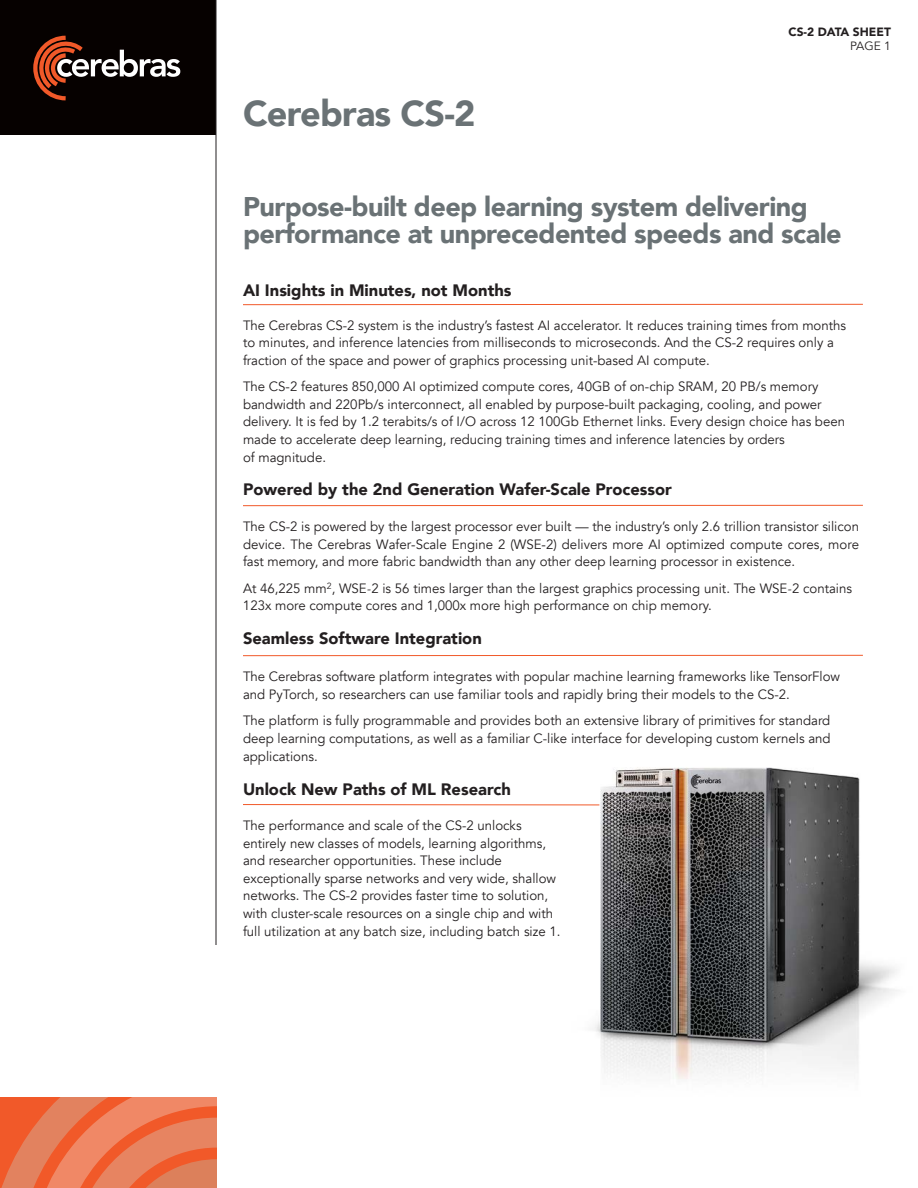
<style>
.page{position:relative;width:918px;height:1188px;background:#fff}
.page>*{position:absolute;margin:0;border:0;box-sizing:border-box;transform-origin:0 0}
.t1{font:900 36px "Avenir";letter-spacing:-.02em;color:#6a7275}
.t2{font:900 27px/27px "Avenir";letter-spacing:-.02em;color:#6a7275}
.t3{font:900 16.5px "Avenir";color:#231f20}
.t4{font:13.5px/17.5px "Avenir";color:#231f20}
.t5{font:900 12px "Avenir";color:#231f20}
.t6{font:12px "Avenir";color:#231f20}
.s1{font-family:"Avenir LT Pro"}
.s2{font-family:"Minion Pro"}
</style>
<div class="page">
<div style="left:0;top:0;width:216px;height:135px;background:#060100"></div>
<svg style="left:33px;top:35px;width:147px;height:66px"></svg>
<hr style="left:216px;top:0;width:1px;height:945px;background:#231f20">
<svg style="left:0;top:1097px;width:217px;height:91px;background:#ea754e"></svg>
<img style="left:532px;top:767px;width:366px;height:312px">
<hr style="left:243px;top:304px;width:620px;height:1px;background:#f15929">
<hr style="left:243px;top:505px;width:620px;height:1px;background:#f15929">
<hr style="left:243px;top:655px;width:620px;height:1px;background:#f15929">
<hr style="left:243px;top:804px;width:356px;height:1px;background:#f15929">
<p class="t1" style="left:243px;top:82px;width:234px">Cerebras CS-2</p>
<p class="t5" style="left:789px;top:22px;width:104px">CS-2 DATA SHEET</p>
<p class="t6" style="left:850px;top:39px;width:42px">PAGE 1</p>
<p class="t2" style="left:243px;top:192px;width:600px">Purpose-built deep learning system delivering performance at unprecedented speeds and scale</p>
<p class="t3" style="left:243px;top:276px;width:270px">AI Insights in Minutes, not Months</p>
<p class="t4" style="left:243px;top:317px;width:605px">The <span class="s1">Cerebras</span> CS-2 <span class="s1">system</span> is the industry’s fastest AI accelerator. It reduces training times from months to minutes, and inference latencies from milliseconds to microseconds. And the CS-2 requires only a fraction of the space and power of graphics processing unit-based AI compute.</p>
<p class="t4" style="left:243px;top:378px;width:604px">The CS-2 features 850,000 AI optimized compute cores, 40GB of on-chip SRAM, 20 PB/s memory bandwidth and 220Pb/s interconnect, all enabled by purpose-built packaging, cooling, and power delivery. It is fed by 1.2 terabits<span class="s1">/s</span> of I/O across 12 100Gb Ethernet links. Every design choice has been made to accelerate deep learning, reducing training times and inference latencies by orders<br>of magnitude.</p>
<p class="t3" style="left:243px;top:475px;width:430px">Powered by the 2nd Generation Wafer-Scale Processor</p>
<p class="t4" style="left:243px;top:518px;width:618px;text-align:justify">The CS-2 is powered by the largest processor ever built — the industry’s only 2.6 trillion transistor silicon device. The Cerebras Wafer<span class="s1">-</span>Scale Engine 2 (WSE<span class="s1">-</span>2) delivers more AI optimized compute cores, more fast memory, and more fabric bandwidth than any other deep learning processor in existence.</p>
<p class="t4" style="left:243px;top:580px;width:611px">At 46,225 mm<sup>2</sup>, WSE<span class="s2">-</span>2 is 56 times larger than the largest graphics processing unit. The WSE<span class="s2">-</span>2 contains<br>123x more compute cores and 1,000x more high performance on chip memory.</p>
<p class="t3" style="left:243px;top:624px;width:240px">Seamless Software Integration</p>
<p class="t4" style="left:243px;top:668px;width:599px">The Cerebras software platform integrates with popular machine learning frameworks like TensorFlow and PyTorch, so researchers can use familiar tools and rapidly bring their models to the CS-2.</p>
<p class="t4" style="left:243px;top:712px;width:589px;text-align:justify">The platform is fully programmable and provides both an extensive library of primitives for standard deep learning computations, as well as a familiar C-like interface for developing custom kernels and applications.</p>
<p class="t3" style="left:243px;top:775px;width:269px">Unlock New Paths of ML Research</p>
<p class="t4" style="left:243px;top:817px;width:319px">The performance and scale of the CS-2 unlocks entirely new classes of models, learning algorithms, and researcher opportunities. These include exceptionally sparse networks and very wide, shallow networks. The CS-2 provides faster time to solution, with cluster-scale resources on a single chip and with full utilization at any batch size, including batch size 1.</p>
</div>
